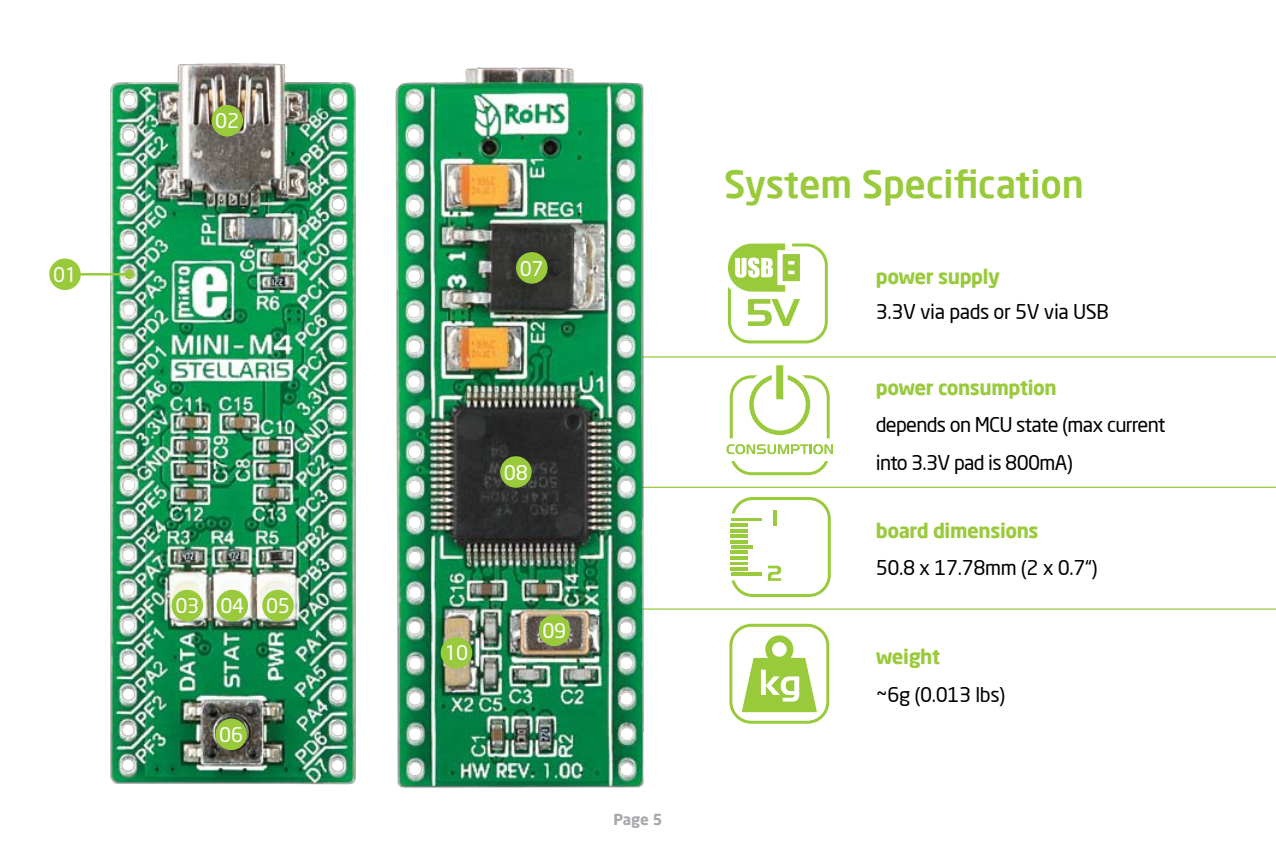
<style>
.page{position:relative;width:1276px;height:851px;background:#fff}
.page>*{position:absolute;margin:0;border:0;box-sizing:border-box;transform-origin:0 0}
.t1{font:500 37.5px "Neo Sans Pro";color:#99ca3c}
.t2{font:20px/37.5px "Neo Sans Pro";letter-spacing:-.035em;color:#000}
.t3{font:700 20px "Neo Sans Pro";letter-spacing:-.02em;color:#99ca3c}
.t4{font:20px "Neo Sans";letter-spacing:-.02em;color:#fff}
.t5{font:700 15px "Neo Sans Pro";color:#a7a9ac}
</style>
<div class="page">
<img style="left:100px;top:63px;width:256px;height:722px">
<hr style="left:642px;top:608px;width:634px;height:1px;background:#99ca3c">
<hr style="left:642px;top:486px;width:634px;height:2px;background:#99ca3c">
<hr style="left:642px;top:356px;width:634px;height:1px;background:#99ca3c">
<svg style="left:728px;top:243px;width:100px;height:100px"></svg>
<svg style="left:726px;top:365px;width:107px;height:110px"></svg>
<svg style="left:731px;top:497px;width:100px;height:100px"></svg>
<svg style="left:729px;top:623px;width:100px;height:100px"></svg>
<img style="left:395px;top:67px;width:266px;height:721px">
<hr style="left:71px;top:273px;width:58px;height:2px;background:#99ca3c">
<div style="left:124px;top:269px;width:10px;height:10px;background:#99ca3c;border-radius:50%"></div>
<div style="left:49px;top:258px;width:32px;height:32px;background:#99ca3c;border-radius:50%"></div>
<div style="left:211px;top:105px;width:32px;height:31px;background:#99ca3c;border-radius:50%"></div>
<div style="left:171px;top:589px;width:32px;height:32px;background:#99ca3c;border-radius:50%"></div>
<div style="left:217px;top:589px;width:31px;height:32px;background:#99ca3c;border-radius:50%"></div>
<div style="left:262px;top:589px;width:32px;height:32px;background:#99ca3c;border-radius:50%"></div>
<div style="left:215px;top:718px;width:32px;height:32px;background:#99ca3c;border-radius:50%"></div>
<div style="left:516px;top:252px;width:31px;height:31px;background:#99ca3c;border-radius:50%"></div>
<div style="left:500px;top:456px;width:31px;height:31px;background:#99ca3c;border-radius:50%"></div>
<div style="left:539px;top:614px;width:31px;height:32px;background:#99ca3c;border-radius:50%"></div>
<div style="left:441px;top:637px;width:31px;height:31px;background:#99ca3c;border-radius:50%"></div>
<p class="t4" style="left:53px;top:265px;width:25px">01</p>
<p class="t4" style="left:215px;top:111px;width:25px">02</p>
<p class="t4" style="left:175px;top:596px;width:116px">03 04 05</p>
<p class="t4" style="left:219px;top:724px;width:25px">06</p>
<p class="t4" style="left:520px;top:258px;width:25px">07</p>
<p class="t4" style="left:504px;top:462px;width:25px">08</p>
<p class="t4" style="left:444px;top:643px;width:25px">10</p>
<p class="t4" style="left:542px;top:620px;width:25px">09</p>
<p class="t5" style="left:613px;top:809px;width:51px">Page 5</p>
<h1 class="t1" style="left:724px;top:160px;width:361px">System Specification</h1>
<p class="t3" style="left:876px;top:263px;width:126px">power supply</p>
<p class="t2" style="left:876px;top:292px;width:235px">3.3V via pads or 5V via USB</p>
<p class="t3" style="left:876px;top:374px;width:182px">power consumption</p>
<p class="t2" style="left:876px;top:405px;width:291px">depends on MCU state (max current into 3.3V pad is 800mA)</p>
<p class="t3" style="left:876px;top:517px;width:164px">board dimensions</p>
<p class="t2" style="left:876px;top:548px;width:223px">50.8 x 17.78mm (2 x 0.7“)</p>
<p class="t3" style="left:876px;top:644px;width:66px">weight</p>
<p class="t2" style="left:876px;top:675px;width:131px">~6g (0.013 lbs)</p>
</div>
